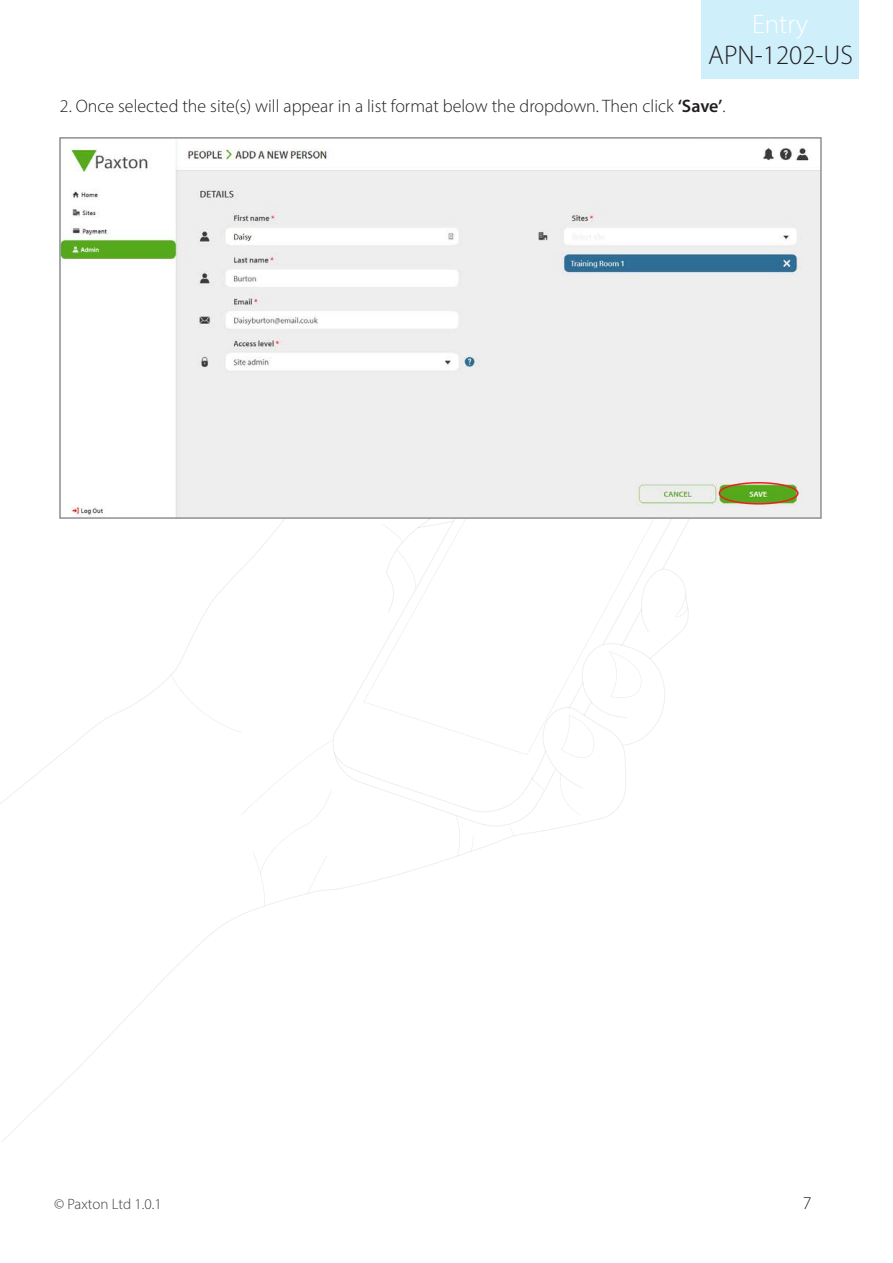
<style>
.page{position:relative;width:893px;height:1263px;background:#fff}
.page>*{position:absolute;margin:0;border:0;box-sizing:border-box;transform-origin:0 0}
.t1{font:300 27px "Myriad Pro";color:#231f20}
.t2{font:300 27px "Myriad Pro";color:#fff}
.Text_-_bold_title{font:300 18px "Myriad Pro";color:#231f20}
.t3{font:300 15px "Myriad Pro";letter-spacing:-.005em;color:#3e3e3f}
.s1{font-weight:600}
</style>
<div class="page">
<svg style="left:170px;top:519px;width:520px;height:295px"></svg>
<div style="left:702px;top:0;width:157px;height:79px;background:#cfeffb"></div>
<img style="left:62px;top:141px;width:757px;height:375px">
<div style="left:59px;top:137px;width:763px;height:382px;border:2px solid #8f9194"></div>
<div style="left:719px;top:482px;width:80px;height:22px;border:2px solid #ee1d23;border-radius:50%"></div>
<h1 class="t2" style="left:752px;top:8px;width:58px">Entry</h1>
<h1 class="t1" style="left:708px;top:39px;width:146px">APN-1202-US</h1>
<p class="Text_-_bold_title" style="left:60px;top:95px;width:667px">2. Once selected the site(s) will appear in a list format below the dropdown. Then click <span class="s1">‘Save’</span>.</p>
<p class="t3" style="left:54px;top:1195px;width:109px">© Paxton Ltd 1.0.1</p>
<p class="Text_-_bold_title" style="left:803px;top:1192px;width:10px">7</p>
</div>
